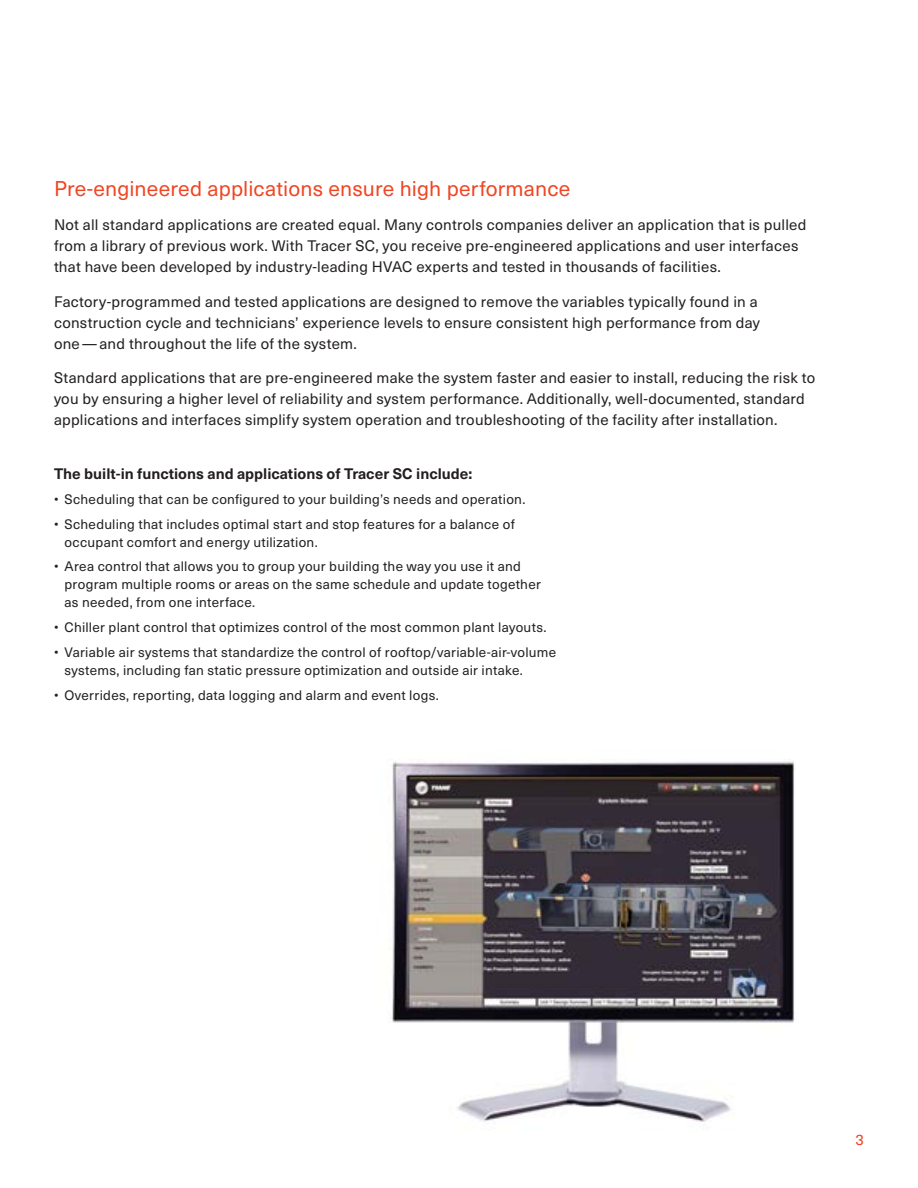
<style>
.page{position:relative;width:918px;height:1188px;background:#fff}
.page>*{position:absolute;margin:0;border:0;box-sizing:border-box;transform-origin:0 0}
.t1{font:21px "Neue Haas Unica W1 G";letter-spacing:.005em;color:#ef4623}
.t2{font:15px/21px "Neue Haas Unica W1 G";letter-spacing:.015em;color:#231f20}
.t3{font:700 15px "Neue Haas Unica W1 G";color:#231f20}
.t4{font:15px "Neue Haas Unica W1 G";color:#ef4623}
.t5{font:13.5px/18px "Neue Haas Unica W1 G";letter-spacing:.02em;color:#231f20}
</style>
<div class="page">
<img style="left:391px;top:759px;width:404px;height:370px">
<h1 class="t1" style="left:54px;top:173px;width:518px">Pre-engineered applications ensure high performance</h1>
<p class="t2" style="left:54px;top:214px;width:754px">Not all standard applications are created equal. Many controls companies deliver an application that is pulled from a library of previous work. With Tracer SC, you receive pre-engineered applications and user interfaces that have been developed by industry-leading HVAC experts and tested in thousands of facilities.</p>
<p class="t2" style="left:54px;top:290px;width:708px">Factory-programmed and tested applications are designed to remove the variables typically found in a construction cycle and technicians’ experience levels to ensure consistent high performance from day one—and throughout the life of the system.</p>
<p class="t2" style="left:54px;top:367px;width:763px">Standard applications that are pre-engineered make the system faster and easier to install, reducing the risk to you by ensuring a higher level of reliability and system performance. Additionally, well-documented, standard applications and interfaces simplify system operation and troubleshooting of the facility after installation.</p>
<p class="t3" style="left:54px;top:462px;width:420px">The built-in functions and applications of Tracer SC include:</p>
<p class="t5" style="left:54px;top:489px;width:473px">• Scheduling that can be configured to your building’s needs and operation.</p>
<p class="t5" style="left:65px;top:514px;width:452px;text-indent:-11px">• Scheduling that includes optimal start and stop features for a balance of occupant comfort and energy utilization.</p>
<p class="t5" style="left:65px;top:557px;width:478px;text-indent:-11px">• Area control that allows you to group your building the way you use it and program multiple rooms or areas on the same schedule and update together as needed, from one interface.</p>
<p class="t5" style="left:54px;top:618px;width:494px">• Chiller plant control that optimizes control of the most common plant layouts.</p>
<p class="t5" style="left:65px;top:642px;width:493px;text-indent:-11px">• Variable air systems that standardize the control of rooftop/variable-air-volume systems, including fan static pressure optimization and outside air intake.</p>
<p class="t5" style="left:54px;top:685px;width:387px">• Overrides, reporting, data logging and alarm and event logs.</p>
<p class="t4" style="left:856px;top:1129px;width:10px">3</p>
</div>
